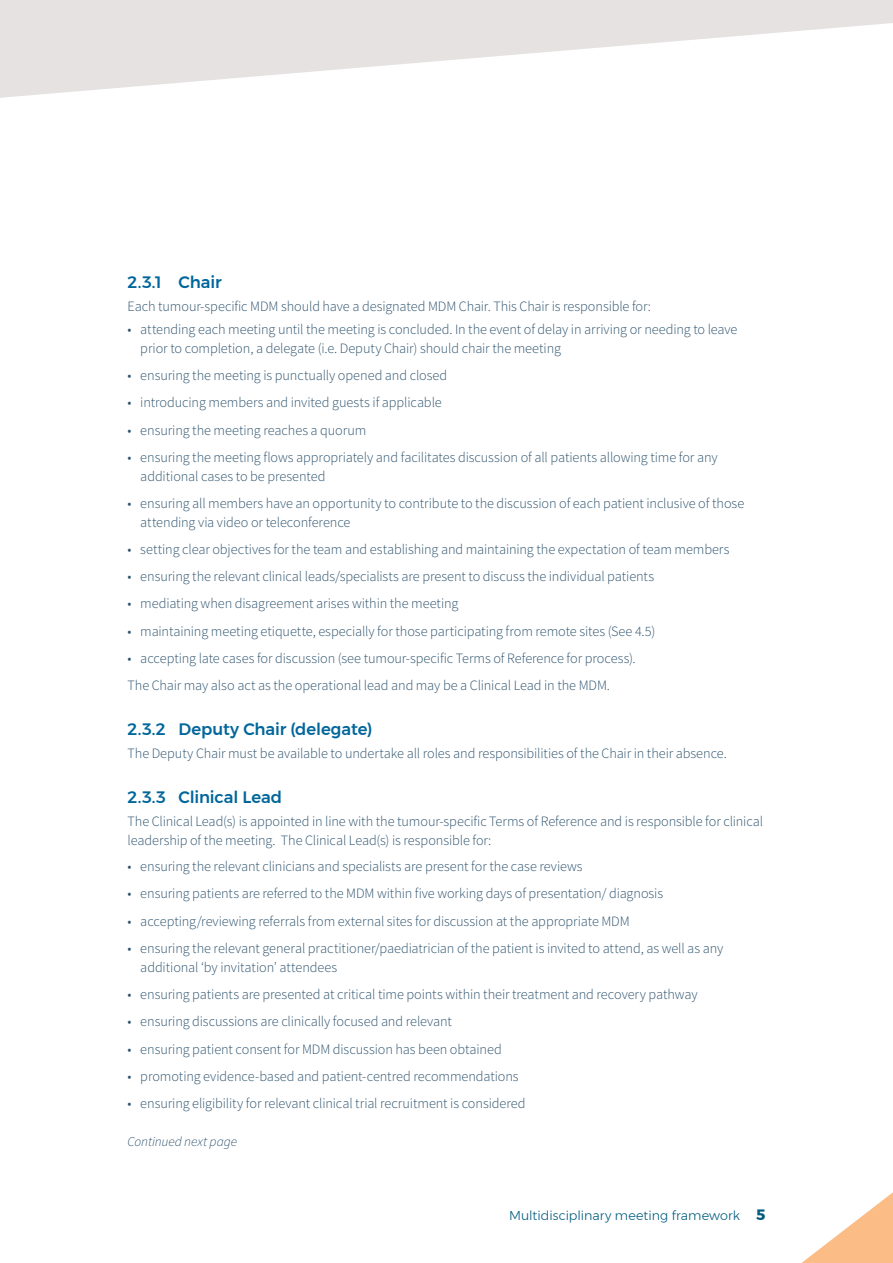
<style>
.page{position:relative;width:893px;height:1263px;background:#fff}
.page>*{position:absolute;margin:0;border:0;box-sizing:border-box;transform-origin:0 0}
.Heading_2_1_1_for_MM{font:500 16.5px "Montserrat";letter-spacing:-.005em;color:#00669b}
.Body_dot_point_list{font:300 14.25px/18.8px "Source Sans Pro";letter-spacing:-.005em;color:#2e536e}
.Body{font:300 14.25px/18.8px "Source Sans Pro";letter-spacing:-.01em;color:#2e536e}
.Body_before_dot_poin{font:300 14.25px "Source Sans Pro";letter-spacing:-.01em;color:#2e536e}
.Body-2{font:italic 300 13.5px "Source Sans Pro";letter-spacing:-.005em;color:#2e536e}
.t1{font:300 12.75px "Montserrat";color:#005b7e}
.s1{font-weight:700;font-size:15px}
</style>
<div class="page">
<svg style="left:0;top:0;width:893px;height:98px;fill:#e5e2e1"></svg>
<svg style="left:801px;top:1192px;width:92px;height:71px"></svg>
<p class="Heading_2_1_1_for_MM" style="left:128px;top:269px;width:96px">2.3.1 Chair</p>
<p class="Body_before_dot_poin" style="left:128px;top:298px;width:525px">Each tumour-specific MDM should have a designated MDM Chair. This Chair is responsible for:</p>
<p class="Body_dot_point_list" style="left:140px;top:320px;width:599px;text-indent:-13px">• attending each meeting until the meeting is concluded. In the event of delay in arriving or needing to leave prior to completion, a delegate (i.e. Deputy Chair) should chair the meeting</p>
<p class="Body_dot_point_list" style="left:128px;top:366px;width:321px">• ensuring the meeting is punctually opened and closed</p>
<p class="Body_dot_point_list" style="left:128px;top:393px;width:316px">• introducing members and invited guests if applicable</p>
<p class="Body_dot_point_list" style="left:128px;top:421px;width:240px">• ensuring the meeting reaches a quorum</p>
<p class="Body_dot_point_list" style="left:140px;top:448px;width:579px;text-indent:-13px">• ensuring the meeting flows appropriately and facilitates discussion of all patients allowing time for any additional cases to be presented</p>
<p class="Body_dot_point_list" style="left:140px;top:494px;width:605px;text-indent:-13px">• ensuring all members have an opportunity to contribute to the discussion of each patient inclusive of those attending via video or teleconference</p>
<p class="Body_dot_point_list" style="left:128px;top:540px;width:603px">• setting clear objectives for the team and establishing and maintaining the expectation of team members</p>
<p class="Body_dot_point_list" style="left:128px;top:567px;width:528px">• ensuring the relevant clinical leads/specialists are present to discuss the individual patients</p>
<p class="Body_dot_point_list" style="left:128px;top:594px;width:332px">• mediating when disagreement arises within the meeting</p>
<p class="Body_dot_point_list" style="left:128px;top:622px;width:529px">• maintaining meeting etiquette, especially for those participating from remote sites (See 4.5)</p>
<p class="Body_dot_point_list" style="left:128px;top:649px;width:510px">• accepting late cases for discussion (see tumour-specific Terms of Reference for process).</p>
<p class="Body" style="left:128px;top:676px;width:484px">The Chair may also act as the operational lead and may be a Clinical Lead in the MDM.</p>
<p class="Heading_2_1_1_for_MM" style="left:128px;top:716px;width:246px">2.3.2 Deputy Chair (delegate)</p>
<p class="Body" style="left:128px;top:744px;width:601px">The Deputy Chair must be available to undertake all roles and responsibilities of the Chair in their absence.</p>
<p class="Heading_2_1_1_for_MM" style="left:128px;top:784px;width:156px">2.3.3 Clinical Lead</p>
<p class="Body" style="left:128px;top:812px;width:637px">The Clinical Lead(s) is appointed in line with the tumour-specific Terms of Reference and is responsible for clinical leadership of the meeting. The Clinical Lead(s) is responsible for:</p>
<p class="Body_dot_point_list" style="left:128px;top:857px;width:457px">• ensuring the relevant clinicians and specialists are present for the case reviews</p>
<p class="Body_dot_point_list" style="left:128px;top:884px;width:537px">• ensuring patients are referred to the MDM within five working days of presentation/ diagnosis</p>
<p class="Body_dot_point_list" style="left:128px;top:912px;width:504px">• accepting/reviewing referrals from external sites for discussion at the appropriate MDM</p>
<p class="Body_dot_point_list" style="left:140px;top:939px;width:584px;text-indent:-13px">• ensuring the relevant general practitioner/paediatrician of the patient is invited to attend, as well as any additional ‘by invitation’ attendees</p>
<p class="Body_dot_point_list" style="left:128px;top:985px;width:572px">• ensuring patients are presented at critical time points within their treatment and recovery pathway</p>
<p class="Body_dot_point_list" style="left:128px;top:1012px;width:326px">• ensuring discussions are clinically focused and relevant</p>
<p class="Body_dot_point_list" style="left:128px;top:1039px;width:376px">• ensuring patient consent for MDM discussion has been obtained</p>
<p class="Body_dot_point_list" style="left:128px;top:1067px;width:393px">• promoting evidence-based and patient-centred recommendations</p>
<p class="Body_dot_point_list" style="left:128px;top:1094px;width:399px">• ensuring eligibility for relevant clinical trial recruitment is considered</p>
<p class="Body-2" style="left:128px;top:1133px;width:111px">Continued next page</p>
<p class="t1" style="left:509px;top:1206px;width:258px">Multidisciplinary meeting framework <span class="s1">5</span></p>
</div>
